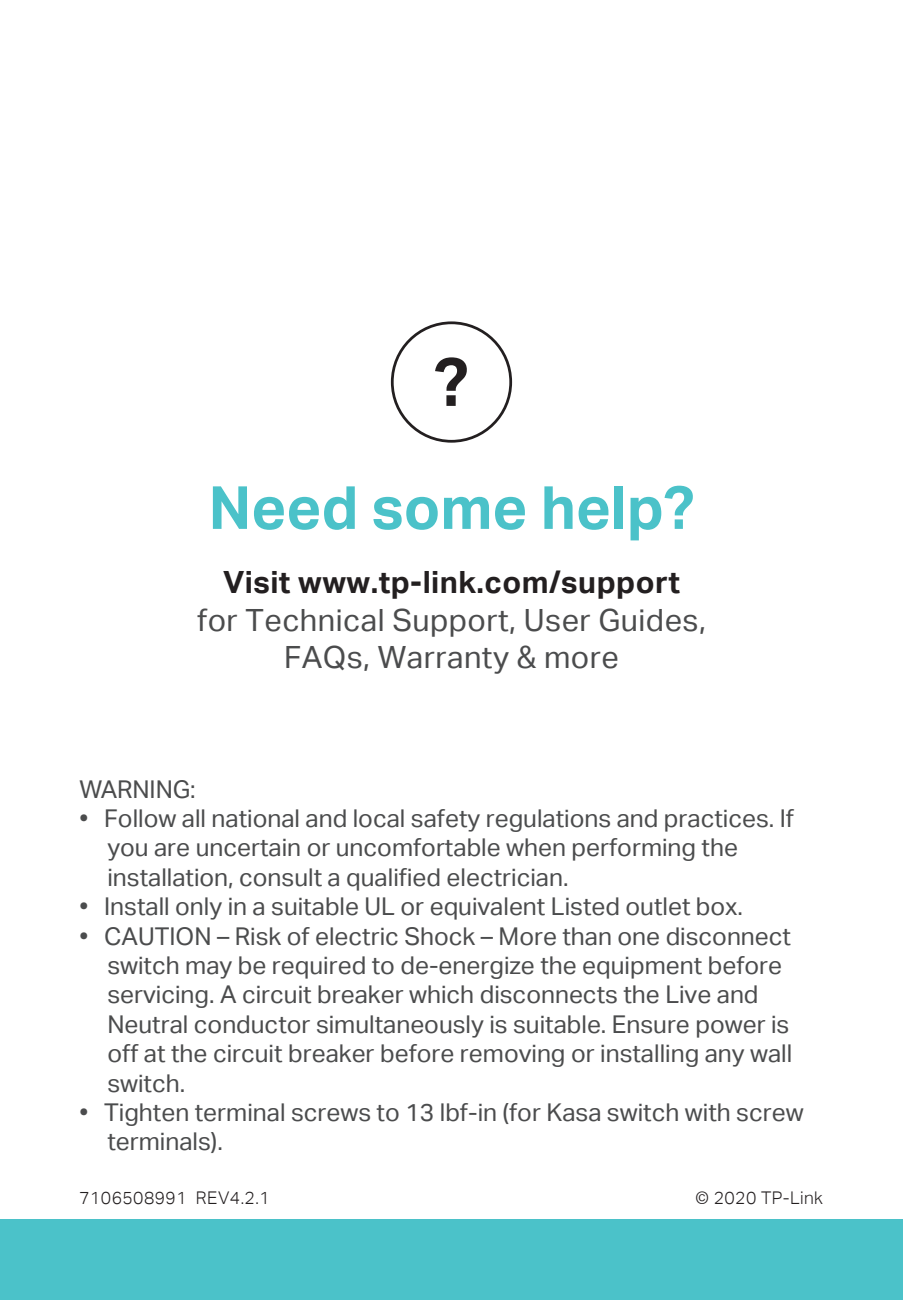
<style>
.page{position:relative;width:903px;height:1300px;background:#fff}
.page>*{position:absolute;margin:0;border:0;box-sizing:border-box;transform-origin:0 0}
.t1{font:66.85px "TP Link Aktiv Bold";color:#231f20}
.t2{font:59.5px "TP Link Aktiv Bold";color:#4bc2c9}
.t3{font:30.8px/36.8px "TP Link Aktiv Regular";letter-spacing:.015em;color:#4b4c4d;text-align:center}
.t4{font:30.8px "TP Link Aktiv Bold";letter-spacing:.015em;color:#231f20}
.t5{font:24.5px/29.4px "TP Link Aktiv Regular";color:#4b4c4d}
.t6{font:17.5px "TP Link Aktiv Light";letter-spacing:.025em;color:#231f20}
</style>
<div class="page">
<div style="left:0;top:1219px;width:903px;height:81px;background:#4bc2c9"></div>
<div style="left:391px;top:321px;width:121px;height:122px;border:3px solid #231f20;border-radius:50%"></div>
<h1 class="t1" style="left:434px;top:344px;width:36px">?</h1>
<h2 class="t2" style="left:209px;top:473px;width:487px">Need some help?</h2>
<p class="t4" style="left:223px;top:564px;width:458px">Visit www.tp-link.com/support</p>
<p class="t3" style="left:197px;top:602px;width:510px">for Technical Support, User Guides,<br>FAQs, Warranty &amp; more</p>
<p class="t5" style="left:79px;top:774px;width:118px">WARNING:</p>
<p class="t5" style="left:107px;top:804px;width:688px;text-indent:-28px">• Follow all national and local safety regulations and practices. If you are uncertain or uncomfortable when performing the installation, consult a qualified electrician.</p>
<p class="t5" style="left:79px;top:892px;width:665px">• Install only in a suitable UL or equivalent Listed outlet box.</p>
<p class="t5" style="left:107px;top:921px;width:686px;text-indent:-28px">• CAUTION – Risk of electric Shock – More than one disconnect switch may be required to de-energize the equipment before servicing. A circuit breaker which disconnects the Live and Neutral conductor simultaneously is suitable. Ensure power is off at the circuit breaker before removing or installing any wall switch.</p>
<p class="t5" style="left:107px;top:1098px;width:698px;text-indent:-28px">• Tighten terminal screws to 13 lbf-in (for Kasa switch with screw terminals).</p>
<p class="t6" style="left:79px;top:1188px;width:192px">7106508991 REV4.2.1</p>
<p class="t6" style="left:695px;top:1188px;width:129px">© 2020 TP-Link</p>
</div>
